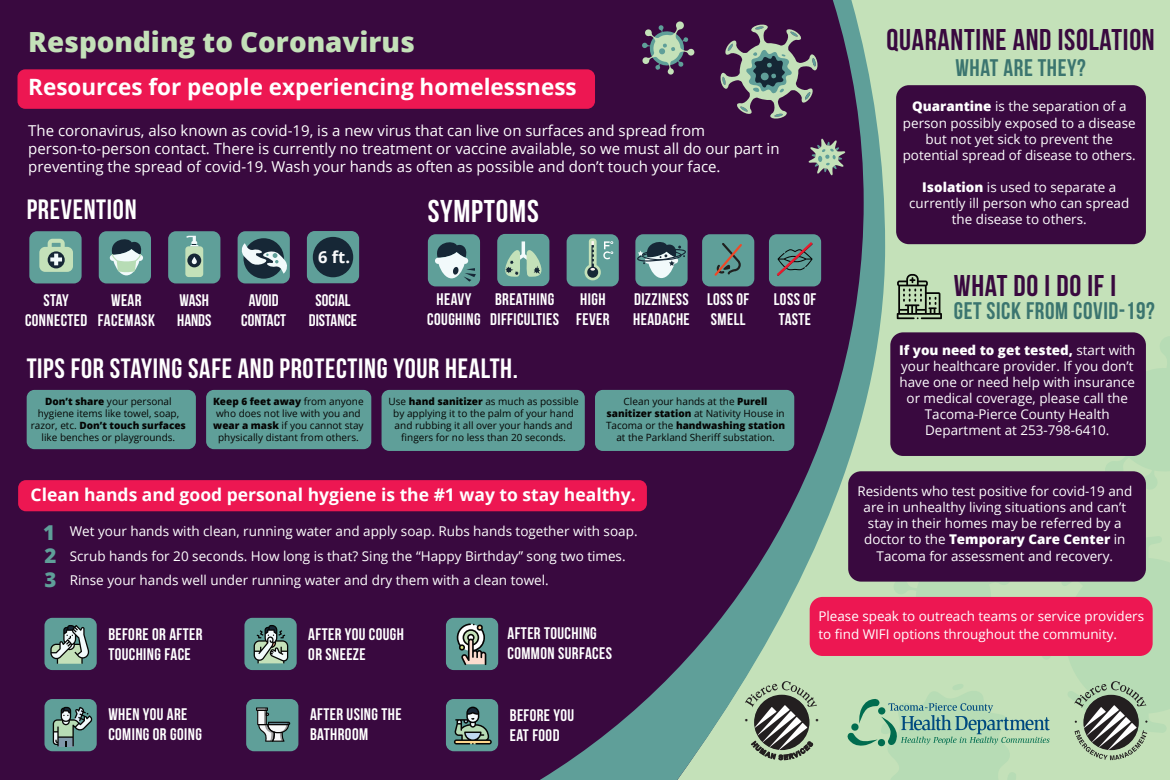
<style>
.page{position:relative;width:1170px;height:780px;background:#39093f}
.page>*{position:absolute;margin:0;border:0;box-sizing:border-box;transform-origin:0 0}
.t1{font:31.5px "Bebas Neue";letter-spacing:.025em;color:#fff}
.t2{font:30px "Bebas Neue";letter-spacing:.025em;color:#39093f}
.t3{font:27.95px "Bebas Neue";letter-spacing:.025em;color:#fff}
.t4{font:800 27.75px "Open Sans";color:#c4e1b9}
.t5{font:24px "Bebas Neue";letter-spacing:.025em;color:#3b756f}
.t6{font:700 22.5px "Open Sans";color:#fff}
.t7{font:700 17.5px "Open Sans";color:#fff}
.t8{font:16.75px/20.1px "Bebas Neue";letter-spacing:.025em;color:#fff}
.t9{font:16.75px/20.1px "Bebas Neue";color:#fff;text-align:center}
.t10{font:700 16.5px "Open Sans";color:#f9fafb}
.t11{font:15px/18px "Open Sans";color:#fff}
.t12{font:13.5px/24.2px "Open Sans";color:#fff}
.t13{font:13.4px/16.1px "Open Sans";color:#fff;text-align:center}
.t14{font:13.4px/16.1px "Open Sans";color:#fefefe;text-align:center}
.t15{font:10.5px "Open Sans";color:#231f20}
.t16{font:10px/12px "Open Sans";color:#040503;text-align:center}
.t17{font:10px/12px "Open Sans";color:#050504;text-align:center}
.s1{font-weight:800}
.s2{font-weight:800;color:#050504}
.s3{color:#050504}
.s4{font-weight:800;font-size:20.5px;color:#5f9f99}
</style>
<div class="page">
<div style="left:885px;top:0;width:285px;height:530px;background:#c4e1b9"></div>
<svg style="left:540px;top:0;width:345px;height:780px"></svg>
<svg style="left:1085px;top:336px;width:85px;height:154px;background:#bbddb6"></svg>
<div style="left:896px;top:85px;width:250px;height:159px;background:#39093f;border-radius:13px"></div>
<div style="left:18px;top:69px;width:577px;height:40px;background:#ed1752;border-radius:8px"></div>
<div style="left:567px;top:234px;width:52px;height:52px;background:#5f9f99;border-radius:8px"></div>
<svg style="left:585px;top:238px;width:28px;height:42px"></svg>
<div style="left:497px;top:234px;width:52px;height:52px;background:#5f9f99;border-radius:8px"></div>
<svg style="left:505px;top:241px;width:36px;height:36px"></svg>
<div style="left:635px;top:234px;width:53px;height:52px;background:#5f9f99;border-radius:8px"></div>
<svg style="left:637px;top:242px;width:49px;height:36px"></svg>
<div style="left:428px;top:234px;width:52px;height:52px;background:#5f9f99;border-radius:8px"></div>
<svg style="left:435px;top:242px;width:41px;height:40px"></svg>
<div style="left:702px;top:234px;width:52px;height:52px;background:#5f9f99;border-radius:8px"></div>
<svg style="left:714px;top:243px;width:28px;height:33px"></svg>
<div style="left:769px;top:234px;width:52px;height:52px;background:#5f9f99;border-radius:8px"></div>
<svg style="left:776px;top:242px;width:37px;height:34px"></svg>
<div style="left:307px;top:231px;width:52px;height:52px;background:#5f9f99;border-radius:8px"></div>
<div style="left:99px;top:231px;width:52px;height:52px;background:#5f9f99;border-radius:8px"></div>
<svg style="left:109px;top:239px;width:34px;height:36px"></svg>
<div style="left:168px;top:231px;width:52px;height:52px;background:#5f9f99;border-radius:8px"></div>
<div style="left:185px;top:246px;width:18px;height:31px;background:#c4e1b9;border-radius:3px"></div>
<svg style="left:186px;top:236px;width:13px;height:10px"></svg>
<div style="left:187px;top:254px;width:14px;height:13px;background:#162736;border-radius:50%"></div>
<svg style="left:192px;top:257px;width:5px;height:7px"></svg>
<div style="left:29px;top:231px;width:53px;height:52px;background:#5f9f99;border-radius:8px"></div>
<svg style="left:39px;top:239px;width:34px;height:33px"></svg>
<div style="left:238px;top:231px;width:52px;height:52px;background:#5f9f99;border-radius:8px"></div>
<div style="left:244px;top:238px;width:40px;height:41px;background:#162736;border-radius:50%"></div>
<svg style="left:241px;top:243px;width:46px;height:31px"></svg>
<div style="left:313px;top:237px;width:40px;height:40px;background:#162736;border-radius:50%"></div>
<div style="left:27px;top:390px;width:169px;height:59px;background:#5f9f99;border-radius:8px"></div>
<div style="left:206px;top:390px;width:165px;height:59px;background:#5f9f99;border-radius:8px"></div>
<div style="left:382px;top:390px;width:203px;height:61px;background:#5f9f99;border-radius:8px"></div>
<div style="left:595px;top:390px;width:199px;height:61px;background:#5f9f99;border-radius:8px"></div>
<svg style="left:897px;top:274px;width:45px;height:45px;background:#879b7f"></svg>
<div style="left:848px;top:471px;width:298px;height:111px;background:#39093f;border-radius:13px"></div>
<div style="left:890px;top:332px;width:256px;height:124px;background:#39093f;border-radius:13px"></div>
<div style="left:44px;top:699px;width:53px;height:52px;background:#5f9f99;border-radius:8px"></div>
<div style="left:44px;top:618px;width:53px;height:52px;background:#5f9f99;border-radius:8px"></div>
<div style="left:244px;top:618px;width:53px;height:52px;background:#5f9f99;border-radius:8px"></div>
<div style="left:246px;top:699px;width:52px;height:52px;background:#5f9f99;border-radius:8px"></div>
<div style="left:446px;top:618px;width:52px;height:52px;background:#5f9f99;border-radius:8px"></div>
<div style="left:446px;top:699px;width:52px;height:52px;background:#5f9f99;border-radius:8px"></div>
<div style="left:18px;top:480px;width:629px;height:31px;background:#ed1752;border-radius:8px"></div>
<svg style="left:50px;top:625px;width:39px;height:39px"></svg>
<svg style="left:254px;top:625px;width:34px;height:38px"></svg>
<svg style="left:256px;top:707px;width:34px;height:35px"></svg>
<svg style="left:457px;top:623px;width:29px;height:42px"></svg>
<svg style="left:454px;top:707px;width:38px;height:37px"></svg>
<svg style="left:53px;top:707px;width:40px;height:39px"></svg>
<div style="left:810px;top:597px;width:343px;height:59px;background:#ed1752;border-radius:13px"></div>
<svg style="left:848px;top:530px;width:322px;height:250px"></svg>
<svg style="left:745px;top:681px;width:72px;height:79px;background:#8b9784"></svg>
<h3 class="t4" style="left:28px;top:21px;width:388px">Responding to Coronavirus</h3>
<h3 class="t6" style="left:28px;top:71px;width:550px">Resources for people experiencing homelessness</h3>
<p class="t11" style="left:28px;top:121px;width:753px">The coronavirus, also known as covid-19, is a new virus that can live on surfaces and spread from person-to-person contact. There is currently no treatment or vaccine available, so we must all do our part in preventing the spread of covid-19. Wash your hands as often as possible and don’t touch your face.</p>
<h1 class="t1" style="left:428px;top:194px;width:113px">SYMPTOMS</h1>
<h3 class="t3" style="left:27px;top:194px;width:111px">PREVENTION</h3>
<p class="t8" style="left:25px;top:290px;width:64px;text-align:center">STAY<br>CONNECTED</p>
<p class="t9" style="left:241px;top:290px;width:46px">AVOID<br>CONTACT</p>
<p class="t8" style="left:98px;top:290px;width:59px;text-align:center">WEAR<br>FACEMASK</p>
<p class="t9" style="left:177px;top:290px;width:36px;text-align:left">WASH<br>HANDS</p>
<p class="t10" style="left:318px;top:246px;width:33px">6 ft.</p>
<p class="t9" style="left:309px;top:290px;width:50px">SOCIAL<br>DISTANCE</p>
<p class="t8" style="left:427px;top:289px;width:55px;text-align:center">HEAVY<br>COUGHING</p>
<p class="t8" style="left:707px;top:289px;width:44px">LOSS OF<br>SMELL</p>
<p class="t8" style="left:774px;top:289px;width:44px;text-align:center">LOSS OF<br>TASTE</p>
<p class="t8" style="left:490px;top:289px;width:70px">BREATHING<br>DIFFICULTIES</p>
<p class="t8" style="left:633px;top:289px;width:58px">DIZZINESS<br>HEADACHE</p>
<p class="t8" style="left:576px;top:289px;width:35px">HIGH<br>FEVER</p>
<h3 class="t3" style="left:27px;top:353px;width:493px">TIPS FOR STAYING SAFE AND PROTECTING YOUR HEALTH.</h3>
<p class="t16" style="left:31px;top:395px;width:157px"><span class="s1">Don’t share</span> your personal hygiene items like towel, soap, razor, etc. <span class="s2">Don’t touch surfaces </span><span class="s3">like benches or playgrounds.</span></p>
<p class="t17" style="left:213px;top:395px;width:152px"><span class="s1">Keep 6 feet away</span> from anyone who does not live with you and <span class="s1">wear a mask</span> if you cannot stay physically distant from others.</p>
<p class="t16" style="left:389px;top:395px;width:192px">Use <span class="s1">hand sanitizer</span> as much as possible by applying it to the palm of your hand and rubbing it all over your hands and fingers for no less than 20 seconds.</p>
<p class="t17" style="left:606px;top:395px;width:181px">Clean your hands at the <span class="s1">Purell sanitizer station</span> at Nativity House in Tacoma or the <span class="s1">handwashing station </span>at the Parkland Sheriff substation.</p>
<h3 class="t7" style="left:31px;top:482px;width:607px">Clean hands and good personal hygiene is the #1 way to stay healthy.</h3>
<p class="t12" style="left:43px;top:519px;width:596px"><span class="s4">1</span> Wet your hands with clean, running water and apply soap. Rubs hands together with soap.<br><span class="s4">2</span> Scrub hands for 20 seconds. How long is that? Sing the “Happy Birthday” song two times.<br><span class="s4">3</span> Rinse your hands well under running water and dry them with a clean towel.</p>
<h2 class="t2" style="left:887px;top:23px;width:270px">QUARANTINE AND ISOLATION</h2>
<h3 class="t5" style="left:956px;top:55px;width:132px">WHAT ARE THEY?</h3>
<p class="t13" style="left:903px;top:98px;width:235px"><span class="s1">Quarantine</span> is the separation of a person possibly exposed to a disease but not yet sick to prevent the potential spread of disease to others.</p>
<p class="t13" style="left:909px;top:179px;width:222px"><span class="s1">Isolation</span> is used to separate a currently ill person who can spread the disease to others.</p>
<h2 class="t2" style="left:954px;top:269px;width:164px">WHAT DO I DO IF I</h2>
<h3 class="t5" style="left:954px;top:298px;width:203px">GET SICK FROM COVID-19?</h3>
<p class="t14" style="left:899px;top:342px;width:238px"><span class="s1">If you need to get tested,</span> start with your healthcare provider. If you don’t have one or need help with insurance or medical coverage, please call the Tacoma-Pierce County Health Department at 253-798-6410.</p>
<p class="t13" style="left:857px;top:483px;width:276px">Residents who test positive for covid-19 and are in unhealthy living situations and can’t stay in their homes may be referred by a doctor to the <span class="s1">Temporary Care Center</span> in Tacoma for assessment and recovery.</p>
<p class="t8" style="left:108px;top:623px;width:96px">BEFORE OR AFTER<br>TOUCHING FACE</p>
<p class="t8" style="left:308px;top:623px;width:97px">AFTER YOU COUGH<br>OR SNEEZE</p>
<p class="t8" style="left:508px;top:623px;width:106px">AFTER TOUCHING<br>COMMON SURFACES</p>
<p class="t13" style="left:818px;top:606px;width:327px;line-height:18.5px;text-align:left">Please speak to outreach teams or service providers to find WIFI options throughout the community.</p>
<p class="t8" style="left:108px;top:704px;width:95px">WHEN YOU ARE<br>COMING OR GOING</p>
<p class="t8" style="left:310px;top:704px;width:93px">AFTER USING THE<br>BATHROOM</p>
<p class="t8" style="left:510px;top:705px;width:66px">BEFORE YOU<br>EAT FOOD</p>
<p class="t15" style="left:745px;top:713px;width:5px">•</p>
<p class="t15" style="left:815px;top:713px;width:5px">•</p>
</div>
